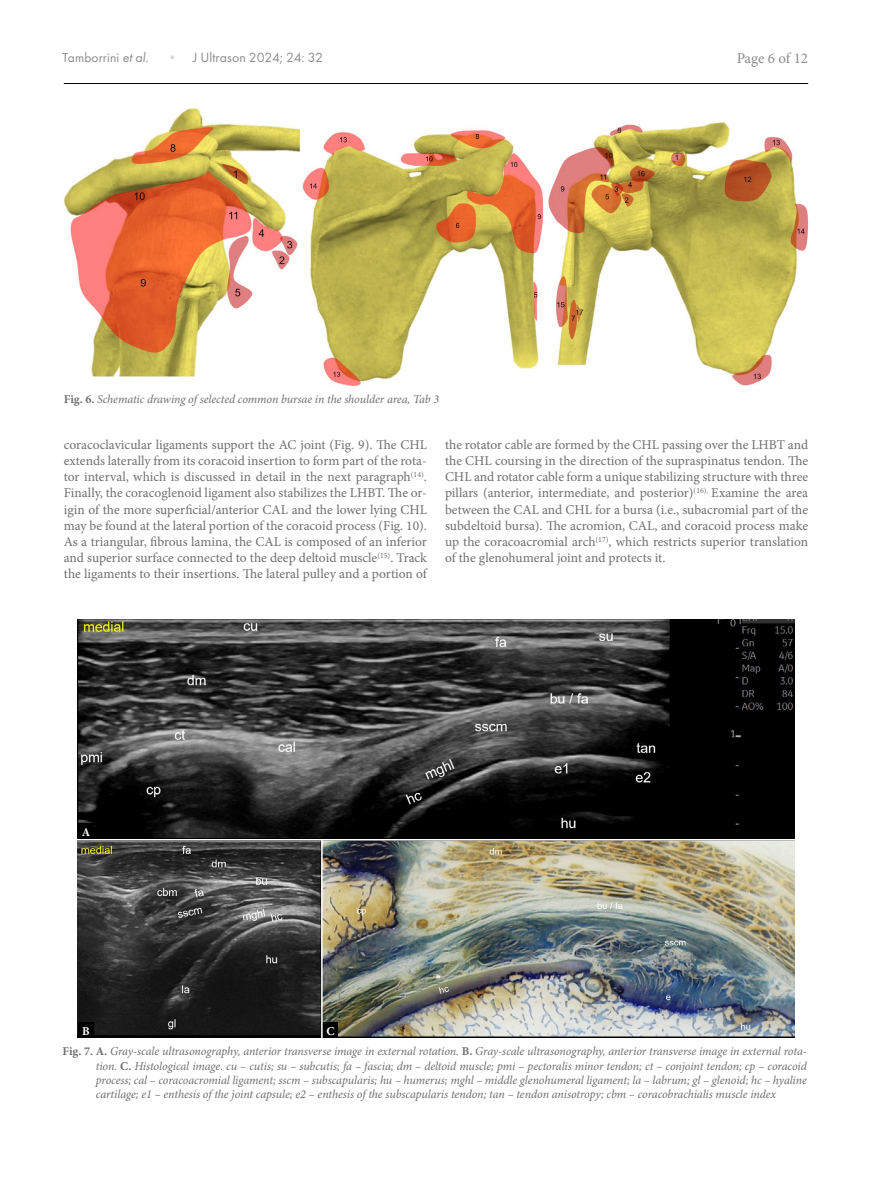
<style>
.page{position:relative;width:872px;height:1191px;background:#fff}
.page>*{position:absolute;margin:0;border:0;box-sizing:border-box;transform-origin:0 0}
.t1{font:15px "Minion Pro";letter-spacing:-.01em;color:#706f6f}
.t2{font:13.8px "Futura PT";color:#706f6f}
.t3{font:13.5px/16.2px "Minion Pro";color:#706f6f;text-align:justify}
.t4{font:italic 12px/14.4px "Minion Pro";letter-spacing:-.01em;color:#706f6f;text-align:justify}
.t5{font:700 12px "Minion Pro";color:#fff}
.s1{font-size:13.5px}
.s2{font-style:italic}
.s3{color:#cfcece}
.s4{font-weight:700;font-style:normal}
</style>
<div class="page">
<hr style="left:64px;top:83px;width:744px;height:1px;background:#000">
<img style="left:64px;top:108px;width:744px;height:278px">
<img style="left:77px;top:619px;width:717px;height:418px">
<div style="left:78px;top:823px;width:16px;height:16px;background:#000"></div>
<div style="left:78px;top:1022px;width:16px;height:16px;background:#000"></div>
<div style="left:323px;top:1022px;width:15px;height:16px;background:#000"></div>
<hr style="left:74px;top:839px;width:754px;height:1px;background:#fff">
<hr style="left:321px;top:839px;width:2px;height:204px;background:#fff">
<p class="t2" style="left:63px;top:49px;width:262px"><span class="s1">Tamborrini</span> <span class="s2">et al.</span> <span class="s3">•</span> J Ultrason 2024; 24: 32</p>
<p class="t1" style="left:736px;top:48px;width:73px">Page 6 of 12</p>
<p class="t4" style="left:64px;top:392px;width:377px"><span class="s4">Fig. 6.</span> Schematic drawing of selected common bursae in the shoulder area, Tab 3</p>
<p class="t3" style="left:64px;top:436px;width:365px">coracoclavicular ligaments support the AC joint (Fig. 9). The CHL extends laterally from its coracoid insertion to form part of the rota&shy;tor interval, which is discussed in detail in the next paragraph<sup>(14)</sup>.<br>Finally, the coracoglenoid ligament also stabilizes the LHBT. The or&shy;igin of the more superficial/anterior CAL and the lower lying CHL may be found at the lateral portion of the coracoid process (Fig. 10).<br>As a triangular, fibrous lamina, the CAL is composed of an inferior and superior surface connected to the deep deltoid muscle<sup>(15)</sup>. Track the ligaments to their insertions. The lateral pulley and a portion of</p>
<p class="t3" style="left:445px;top:436px;width:365px">the rotator cable are formed by the CHL passing over the LHBT and the CHL coursing in the direction of the supraspinatus tendon. The CHL and rotator cable form a unique stabilizing structure with three pillars (anterior, intermediate, and posterior)<sup>(16).</sup> Examine the area between the CAL and CHL for a bursa (i.e., subacromial part of the subdeltoid bursa). The acromion, CAL, and coracoid process make up the coracoacromial arch<sup>(17)</sup>, which restricts superior translation of the glenohumeral joint and protects it.</p>
<p class="t5" style="left:82px;top:823px;width:10px">A</p>
<p class="t5" style="left:82px;top:1022px;width:9px">B</p>
<p class="t5" style="left:326px;top:1022px;width:10px">C</p>
<p class="t4" style="left:96px;top:1044px;width:712px;text-indent:-33px"><span class="s4">Fig. 7. A.</span> Gray-scale ultrasonography, anterior transverse image in external rotation. <span class="s4">B.</span> Gray-scale ultrasonography, anterior transverse image in external rota&shy;tion. <span class="s4">C.</span> Histological image. cu – cutis; su – subcutis; fa – fascia; dm – deltoid muscle; pmi – pectoralis minor tendon; ct – conjoint tendon; cp – coracoid process; cal – coracoacromial ligament; sscm – subscapularis; hu – humerus; mghl – middle glenohumeral ligament; la – labrum; gl – glenoid; hc – hyaline cartilage; e1 – enthesis of the joint capsule; e2 – enthesis of the subscapularis tendon; tan – tendon anisotropy; cbm – coracobrachialis muscle index</p>
</div>
